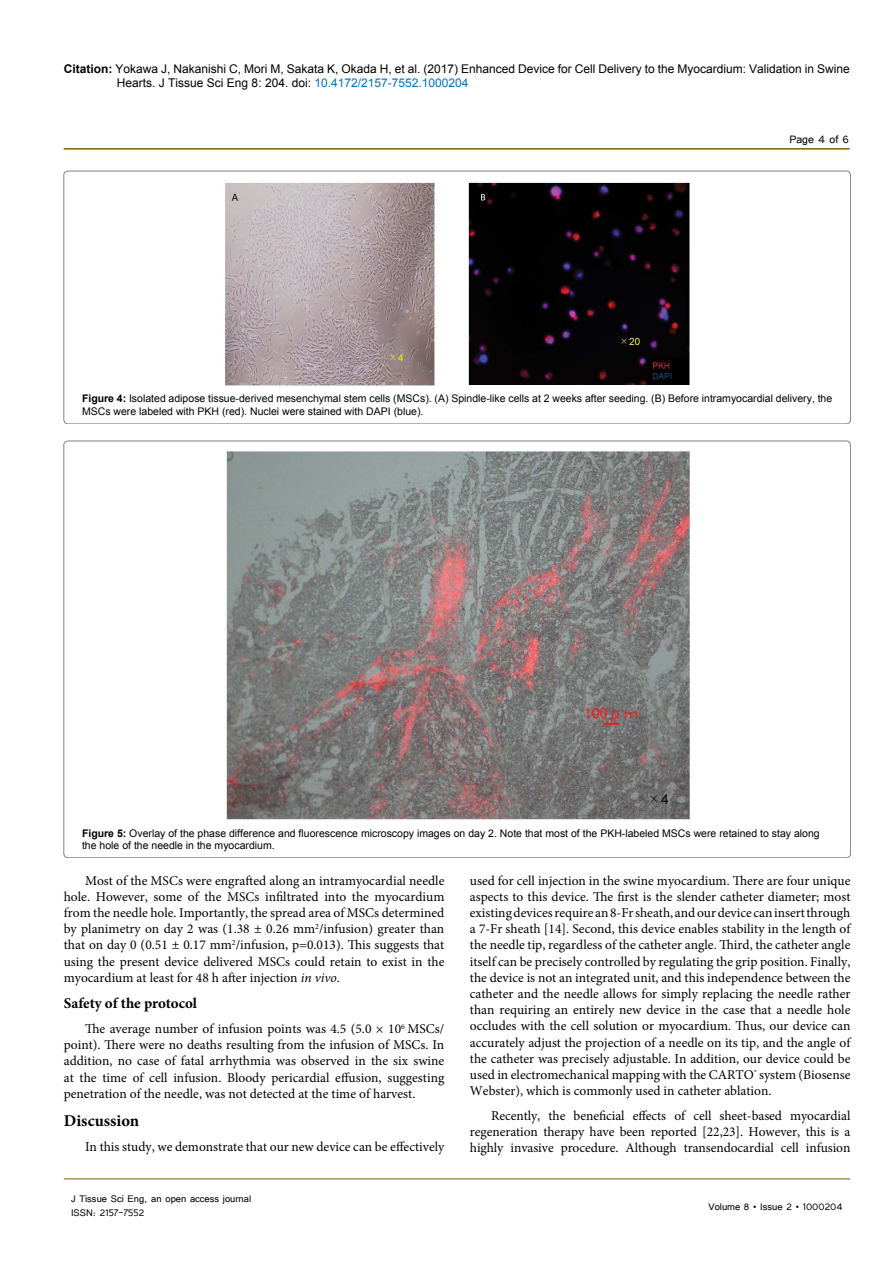
<style>
.page{position:relative;width:893px;height:1263px;background:#fff}
.page>*{position:absolute;margin:0;border:0;box-sizing:border-box;transform-origin:0 0}
.sh{font:700 16.5px "Minion Pro";color:#000}
.ssh{font:700 15px "Minion Pro";letter-spacing:-.005em;color:#000}
.t1{font:13.5px/16.2px "Minion Pro";color:#000;text-align:justify}
.t2{font:13.5px "Tunga";color:#000}
.t3{font:12px/14.4px "Arial";color:#000}
.t4{font:12px/14.4px "Tunga";color:#000}
.t5{font:10.5px/12.6px "Arial";color:#000}
.s1{font-weight:700}
.s2{color:#0072bc}
.s3{font-style:italic}
</style>
<div class="page">
<hr style="left:64px;top:148px;width:786px;height:2px;background:#7f5d00">
<hr style="left:64px;top:1179px;width:786px;height:1px;background:#7f5d00">
<img style="left:225px;top:180px;width:465px;height:206px">
<div style="left:64px;top:171px;width:787px;height:253px;border:1px solid #000;border-radius:4px"></div>
<img style="left:226px;top:450px;width:465px;height:370px">
<p class="t3" style="left:117px;top:61px;width:734px;text-indent:-53px"><span class="s1">Citation:</span> Yokawa J, Nakanishi C, Mori M, Sakata K, Okada H, et al. (2017) Enhanced Device for Cell Delivery to the Myocardium: Validation in Swine<br>Hearts. J Tissue Sci Eng 8: 204. doi: <span class="s2">10.4172/2157-7552.1000204</span></p>
<p class="t2" style="left:789px;top:131px;width:61px">Page 4 of 6</p>
<p class="t5" style="left:82px;top:392px;width:752px"><span class="s1">Figure 4:</span> Isolated adipose tissue-derived mesenchymal stem cells (MSCs). (A) Spindle-like cells at 2 weeks after seeding. (B) Before intramyocardial delivery, the<br>MSCs were labeled with PKH (red). Nuclei were stained with DAPI (blue).</p>
<p class="t5" style="left:82px;top:827px;width:739px"><span class="s1">Figure 5:</span> Overlay of the phase difference and fluorescence microscopy images on day 2. Note that most of the PKH-labeled MSCs were retained to stay along the hole of the needle in the myocardium.</p>
<p class="t1" style="left:64px;top:872px;width:382px;text-indent:21px">Most of the MSCs were engrafted along an intramyocardial needle hole. However, some of the MSCs infiltrated into the myocardium from the needle hole. Importantly, the spread area of MSCs determined by planimetry on day 2 was (1.38 ± 0.26 mm<sup>2</sup>/infusion) greater than that on day 0 (0.51 ± 0.17 mm<sup>2</sup>/infusion, p=0.013). This suggests that using the present device delivered MSCs could retain to exist in the myocardium at least for 48 h after injection <span class="s3">in vivo</span>.</p>
<p class="ssh" style="left:64px;top:993px;width:135px">Safety of the protocol</p>
<p class="t1" style="left:64px;top:1021px;width:382px;text-indent:21px">The average number of infusion points was 4.5 (5.0 × 10<sup>6</sup> MSCs/ point). There were no deaths resulting from the infusion of MSCs. In addition, no case of fatal arrhythmia was observed in the six swine at the time of cell infusion. Bloody pericardial effusion, suggesting penetration of the needle, was not detected at the time of harvest.</p>
<p class="sh" style="left:64px;top:1109px;width:77px">Discussion</p>
<p class="t1" style="left:85px;top:1138px;width:361px">In this study, we demonstrate that our new device can be effectively</p>
<p class="t4" style="left:71px;top:1190px;width:182px">J Tissue Sci Eng, an open access journal<br>ISSN: 2157-7552</p>
<p class="t1" style="left:470px;top:872px;width:382px">used for cell injection in the swine myocardium. There are four unique aspects to this device. The first is the slender catheter diameter; most existing devices require an 8-Fr sheath, and our device can insert through a 7-Fr sheath [14]. Second, this device enables stability in the length of the needle tip, regardless of the catheter angle. Third, the catheter angle itself can be precisely controlled by regulating the grip position. Finally, the device is not an integrated unit, and this independence between the catheter and the needle allows for simply replacing the needle rather than requiring an entirely new device in the case that a needle hole occludes with the cell solution or myocardium. Thus, our device can accurately adjust the projection of a needle on its tip, and the angle of the catheter was precisely adjustable. In addition, our device could be used in electromechanical mapping with the CARTO<sup>®</sup> system (Biosense Webster), which is commonly used in catheter ablation.</p>
<p class="t1" style="left:470px;top:1107px;width:382px;text-indent:21px">Recently, the beneficial effects of cell sheet-based myocardial regeneration therapy have been reported [22,23]. However, this is a highly invasive procedure. Although transendocardial cell infusion</p>
<p class="t4" style="left:708px;top:1199px;width:136px">Volume 8 • Issue 2 • 1000204</p>
</div>
